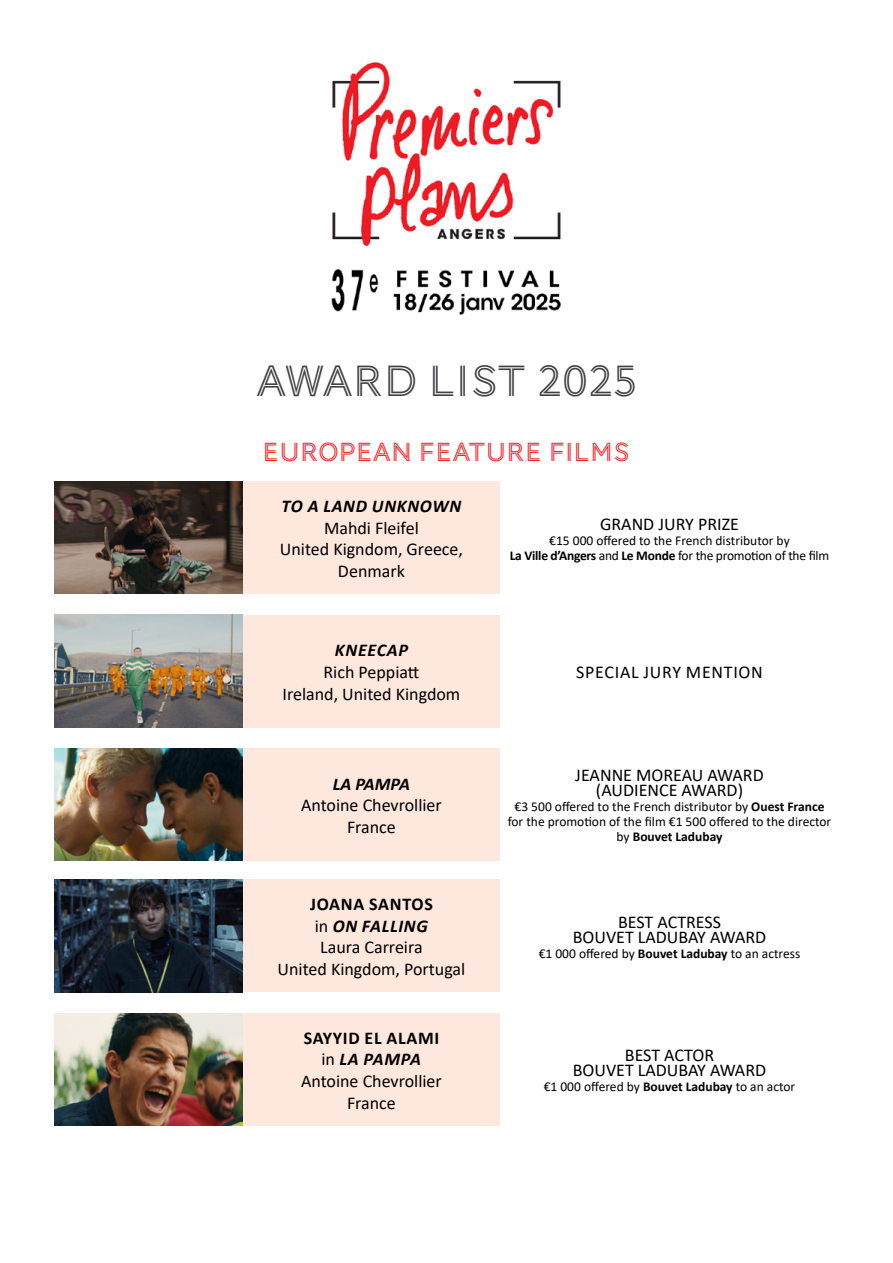
<style>
.page{position:relative;width:893px;height:1263px;background:#fff}
.page>*{position:absolute;margin:0;border:0;box-sizing:border-box;transform-origin:0 0}
.t1{font:45px "AW Conqueror Std Inline";color:#414042}
.t2{font:27px "AW Conqueror Std Inline";color:#ed1d24}
.t3{font:18px/21.6px "Calibri";color:#000;text-align:center}
.t4{font:italic 700 18px "Calibri";letter-spacing:.04em;color:#000}
.t5{font:18px "Calibri";letter-spacing:.04em;color:#000}
.t6{font:13.5px/15px "Calibri";color:#000;text-align:center}
.s1{font-weight:700}
.s2{font-weight:700;font-style:italic}
</style>
<div class="page">
<div style="left:243px;top:482px;width:257px;height:112px;background:#fee7dc"></div>
<img style="left:54px;top:482px;width:189px;height:112px">
<div style="left:243px;top:615px;width:257px;height:112px;background:#fee7dc"></div>
<img style="left:54px;top:615px;width:189px;height:112px">
<div style="left:243px;top:749px;width:257px;height:112px;background:#fee7dc"></div>
<img style="left:54px;top:748px;width:189px;height:113px">
<div style="left:243px;top:880px;width:257px;height:112px;background:#fee7dc"></div>
<img style="left:54px;top:880px;width:189px;height:112px">
<div style="left:243px;top:1013px;width:257px;height:113px;background:#fee7dc"></div>
<img style="left:54px;top:1013px;width:189px;height:113px">
<img style="left:331px;top:62px;width:231px;height:253px">
<h1 class="t1" style="left:256px;top:356px;width:382px">AWARD LIST 2025</h1>
<h2 class="t2" style="left:262px;top:437px;width:370px">EUROPEAN FEATURE FILMS</h2>
<p class="t4" style="left:282px;top:493px;width:181px">TO A LAND UNKNOWN</p>
<p class="t3" style="left:280px;top:517px;width:185px">Mahdi Fleifel<br>United Kigndom, Greece,<br>Denmark</p>
<p class="t3" style="left:600px;top:512px;width:140px">GRAND JURY PRIZE</p>
<p class="t6" style="left:510px;top:532px;width:321px">€15 000 offered to the French distributor by<br><span class="s1">La Ville d’Angers</span> and <span class="s1">Le Monde</span> for the promotion of the film</p>
<p class="t4" style="left:335px;top:638px;width:74px">KNEECAP</p>
<p class="t3" style="left:283px;top:661px;width:179px">Rich Peppiatt<br>Ireland, United Kingdom</p>
<p class="t4" style="left:333px;top:771px;width:79px">LA PAMPA</p>
<p class="t3" style="left:301px;top:794px;width:142px">Antoine Chevrollier<br>France</p>
<p class="t3" style="left:278px;top:893px;width:189px"><span class="s1">JOANA SANTOS<br></span>in <span class="s2">ON FALLING<br></span>Laura Carreira<br>United Kingdom, Portugal</p>
<p class="t3" style="left:301px;top:1026px;width:142px"><span class="s1">SAYYID EL ALAMI </span>in <span class="s2">LA PAMPA<br></span>Antoine Chevrollier<br>France</p>
<p class="t5" style="left:576px;top:659px;width:188px">SPECIAL JURY MENTION</p>
<p class="t3" style="left:575px;top:767px;width:190px;line-height:15px">JEANNE MOREAU AWARD (AUDIENCE AWARD)</p>
<p class="t6" style="left:508px;top:799px;width:325px">€3 500 offered to the French distributor by <span class="s1">Ouest France </span>for the promotion of the film €1 500 offered to the director by <span class="s1">Bouvet Ladubay</span></p>
<p class="t3" style="left:573px;top:914px;width:195px;line-height:15px">BEST ACTRESS<br>BOUVET LADUBAY AWARD</p>
<p class="t6" style="left:539px;top:945px;width:263px">€1 000 offered by <span class="s1">Bouvet Ladubay</span> to an actress</p>
<p class="t3" style="left:573px;top:1047px;width:195px;line-height:15px">BEST ACTOR<br>BOUVET LADUBAY AWARD</p>
<p class="t6" style="left:544px;top:1079px;width:253px">€1 000 offered by <span class="s1">Bouvet Ladubay</span> to an actor</p>
</div>
